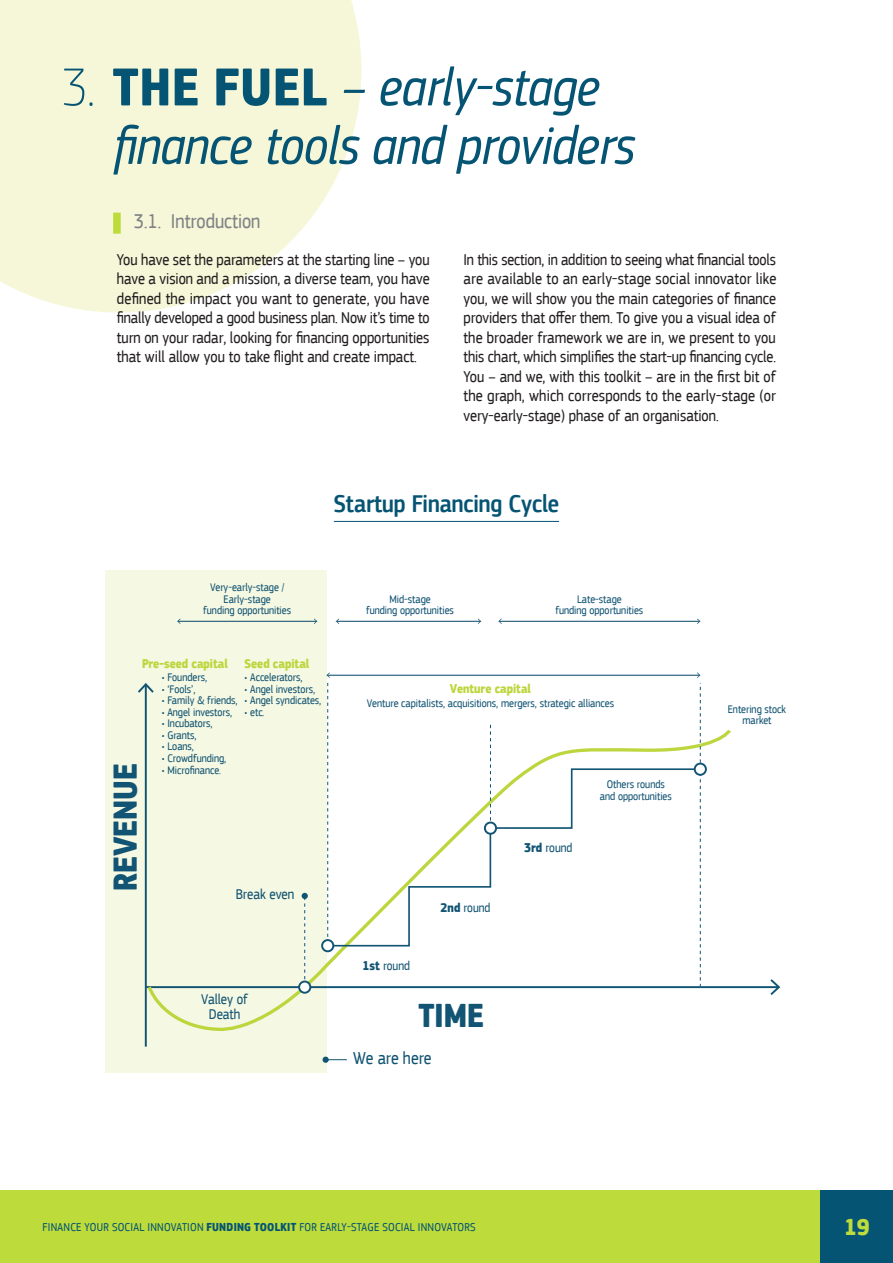
<style>
.page{position:relative;width:893px;height:1263px;background:#fff}
.page>*{position:absolute;margin:0;border:0;box-sizing:border-box;transform-origin:0 0}
.Heading1{font:italic 55.5px/58.5px "EC Square Sans Cond Pro";color:#055473}
.t1{font:700 34.5px "EC Square Sans Cond Pro";color:#125473}
.t2{font:500 25.5px "EC Square Sans Cond Pro";color:#055473}
.t3{font:700 24px "EC Square Sans Cond Pro";color:#bddb3b}
.t4{font:21px "EC Square Sans Cond Pro";color:#808285}
.t5{font:18.15px "EC Square Sans Cond Pro";color:#125473}
._01_body_box{font:16.5px/19.5px "EC Square Sans Cond Pro";color:#231f20;text-align:justify}
.t6{font:14.85px/14.9px "EC Square Sans Cond Pro";color:#125473;text-align:center}
.t7{font:700 13.2px "EC Square Sans Cond Pro";color:#bcd63d}
.t8{font:13.2px "EC Square Sans Cond Pro";color:#125473}
.t9{font:12px "EC Square Sans Cond Pro";letter-spacing:.02em;color:#055473}
.t10{font:11.55px/11.6px "EC Square Sans Cond Pro";color:#125473;text-align:center}
.s1{font-weight:100;font-style:normal}
.s2{font-weight:700;font-style:normal}
.s3{font-weight:700}
</style>
<div class="page">
<svg style="left:0;top:0;width:361px;height:313px;background:#f6f7dc"></svg>
<div style="left:0;top:1191px;width:893px;height:72px;background:#bddb3b"></div>
<div style="left:821px;top:1191px;width:72px;height:72px;background:#055473"></div>
<div style="left:113px;top:213px;width:8px;height:21px;background:#bddb3b"></div>
<div style="left:105px;top:570px;width:222px;height:503px;background:#f5f8e2"></div>
<hr style="left:145px;top:685px;width:2px;height:362px;background:#125473">
<svg style="left:138px;top:683px;width:16px;height:10px"></svg>
<hr style="left:146px;top:986px;width:632px;height:2px;background:#125473">
<svg style="left:770px;top:979px;width:10px;height:16px"></svg>
<svg style="left:145px;top:727px;width:588px;height:306px"></svg>
<hr style="left:499px;top:621px;width:201px;height:1px;background:#125473">
<svg style="left:498px;top:618px;width:4px;height:6px"></svg>
<svg style="left:697px;top:618px;width:3px;height:6px"></svg>
<hr style="left:337px;top:621px;width:143px;height:1px;background:#125473">
<svg style="left:336px;top:618px;width:3px;height:6px"></svg>
<svg style="left:478px;top:618px;width:3px;height:6px"></svg>
<hr style="left:327px;top:675px;width:373px;height:1px;background:#125473">
<hr style="left:178px;top:621px;width:138px;height:1px;background:#125473">
<svg style="left:177px;top:618px;width:4px;height:6px"></svg>
<svg style="left:314px;top:618px;width:3px;height:6px"></svg>
<svg style="left:326px;top:767px;width:377px;height:180px"></svg>
<div style="left:322px;top:940px;width:11px;height:11px;background:#fff;border-radius:50%"></div>
<div style="left:321px;top:939px;width:13px;height:13px;border:2px solid #125473;border-radius:50%"></div>
<svg style="left:302px;top:893px;width:6px;height:86px"></svg>
<svg style="left:329px;top:1059px;width:18px;height:1px"></svg>
<div style="left:323px;top:1056px;width:6px;height:7px;background:#125473;border-radius:50%"></div>
<svg style="left:327px;top:672px;width:3px;height:265px"></svg>
<div style="left:299px;top:981px;width:11px;height:12px;background:#fff;border-radius:50%"></div>
<div style="left:298px;top:980px;width:13px;height:14px;border:2px solid #125473;border-radius:50%"></div>
<svg style="left:697px;top:672px;width:4px;height:315px"></svg>
<svg style="left:490px;top:724px;width:1px;height:97px"></svg>
<div style="left:485px;top:822px;width:11px;height:12px;background:#fff;border-radius:50%"></div>
<div style="left:484px;top:821px;width:13px;height:14px;border:2px solid #125473;border-radius:50%"></div>
<div style="left:695px;top:764px;width:11px;height:11px;background:#fff;border-radius:50%"></div>
<div style="left:694px;top:763px;width:13px;height:13px;border:2px solid #125473;border-radius:50%"></div>
<hr style="left:334px;top:521px;width:225px;height:1px;background:#055473">
<p class="Heading1" style="left:113px;top:59px;width:523px;text-indent:-51px"><span class="s1">3.</span> <span class="s2">THE FUEL</span> – early-stage finance tools and providers</p>
<p class="t4" style="left:134px;top:210px;width:128px">3.1. Introduction</p>
<p class="_01_body_box" style="left:117px;top:250px;width:314px">You have set the parameters at the starting line – you have a vision and a mission, a diverse team, you have defined the impact you want to generate, you have finally developed a good business plan. Now it’s time to turn on your radar, looking for financing opportunities that will allow you to take flight and create impact.</p>
<p class="_01_body_box" style="left:463px;top:250px;width:314px">In this section, in addition to seeing what financial tools are available to an early-stage social innovator like you, we will show you the main categories of finance providers that offer them. To give you a visual idea of the broader framework we are in, we present to you this chart, which simplifies the start-up financing cycle.<br>You – and we, with this toolkit – are in the first bit of the graph, which corresponds to the early-stage (or very-early-stage) phase of an organisation.</p>
<p class="t2" style="left:334px;top:489px;width:227px">Startup Financing Cycle</p>
<p class="t10" style="left:203px;top:582px;width:89px">Very-early-stage /<br>Early-stage<br>funding opportunities</p>
<p class="t7" style="left:142px;top:656px;width:87px">Pre-seed capital</p>
<p class="t7" style="left:245px;top:656px;width:66px">Seed capital</p>
<p class="t1" style="left:104px;top:891px;width:129px;rotate:-90deg">REVENUE</p>
<p class="t10" style="left:162px;top:672px;width:47px">• Founders,</p>
<p class="t10" style="left:162px;top:683px;width:35px">• ‘Fools’,</p>
<p class="t10" style="left:162px;top:695px;width:77px">• Family &amp; friends,</p>
<p class="t10" style="left:162px;top:706px;width:72px">• Angel investors,</p>
<p class="t10" style="left:162px;top:718px;width:52px">• Incubators,</p>
<p class="t10" style="left:162px;top:729px;width:36px">• Grants,</p>
<p class="t10" style="left:162px;top:741px;width:34px">• Loans,</p>
<p class="t10" style="left:162px;top:752px;width:66px">• Crowdfunding,</p>
<p class="t10" style="left:162px;top:764px;width:61px">• Microfinance.</p>
<p class="t10" style="left:245px;top:672px;width:59px">• Accelerators,</p>
<p class="t10" style="left:245px;top:683px;width:72px">• Angel investors,</p>
<p class="t10" style="left:245px;top:695px;width:78px">• Angel syndicates,</p>
<p class="t10" style="left:245px;top:706px;width:21px">• etc.</p>
<p class="t6" style="left:236px;top:887px;width:60px">Break even</p>
<p class="t6" style="left:201px;top:992px;width:48px">Valley of<br>Death</p>
<p class="t10" style="left:366px;top:593px;width:89px">Mid-stage<br>funding opportunities</p>
<p class="t10" style="left:555px;top:593px;width:89px">Late-stage<br>funding opportunities</p>
<p class="t7" style="left:450px;top:680px;width:83px">Venture capital</p>
<p class="t10" style="left:367px;top:697px;width:249px">Venture capitalists, acquisitions, mergers, strategic alliances</p>
<p class="t8" style="left:441px;top:900px;width:51px"><span class="s3">2nd</span> round</p>
<p class="t8" style="left:363px;top:958px;width:49px"><span class="s3">1st</span> round</p>
<p class="t1" style="left:419px;top:994px;width:67px">TIME</p>
<p class="t5" style="left:353px;top:1047px;width:80px">We are here</p>
<p class="t8" style="left:524px;top:840px;width:50px"><span class="s3">3rd</span> round</p>
<p class="t10" style="left:600px;top:779px;width:73px">Others rounds and opportunities</p>
<p class="t10" style="left:728px;top:703px;width:60px">Entering stock market</p>
<p class="t9" style="left:43px;top:1220px;width:434px">FINANCE YOUR SOCIAL INNOVATION <span class="s3">FUNDING TOOLKIT</span> FOR EARLY-STAGE SOCIAL INNOVATORS</p>
<h3 class="t3" style="left:844px;top:1212px;width:27px">19</h3>
</div>
